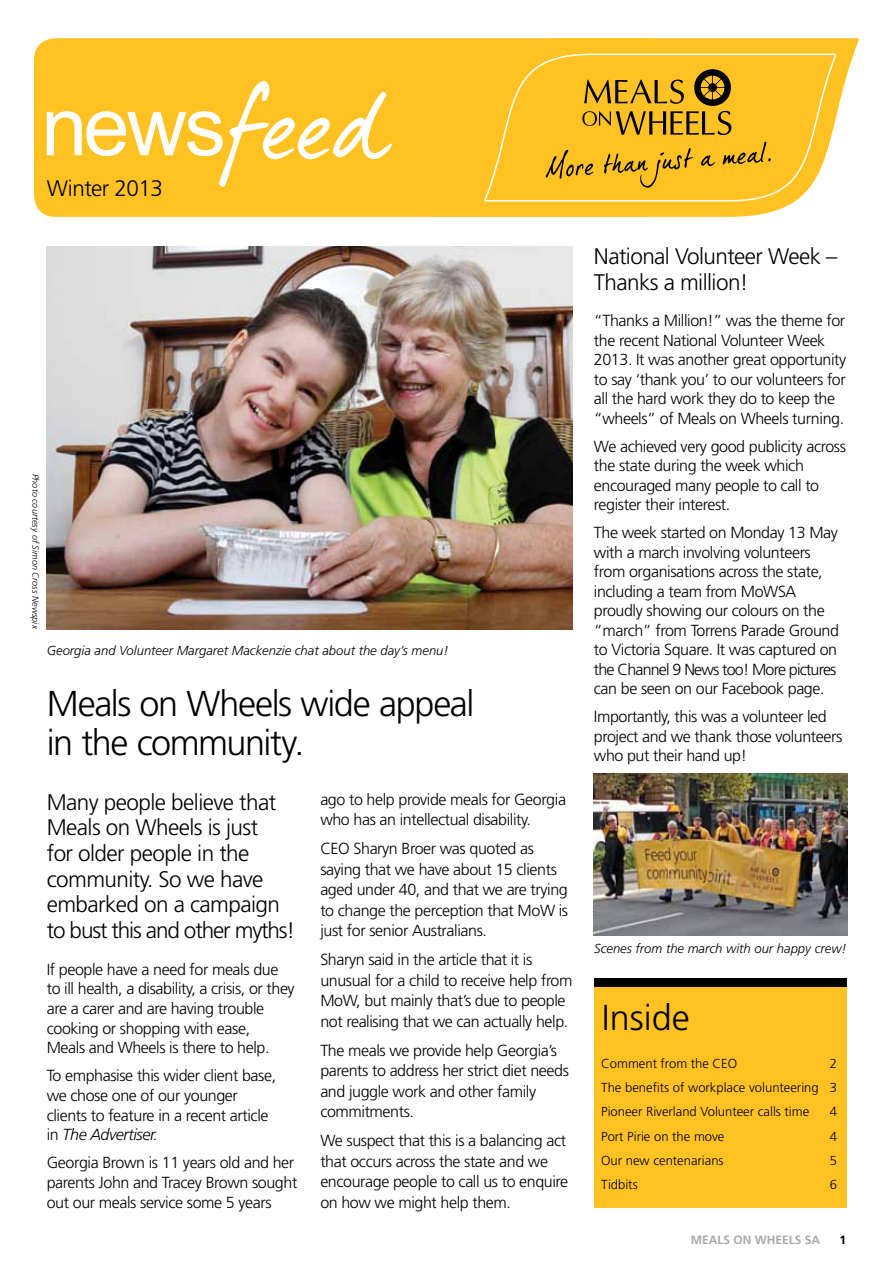
<style>
.page{position:relative;width:893px;height:1263px;background:#fff}
.page>*{position:absolute;margin:0;border:0;box-sizing:border-box;transform-origin:0 0}
.t1{font:300 36px/38.2px "Frutiger";letter-spacing:-.04em;color:#000}
.t2{font:300 22.5px/25.7px "Frutiger";letter-spacing:-.025em;color:#000}
.t3{font:300 16.05px/19.5px "Frutiger";letter-spacing:-.025em;color:#000}
.t4{font:300 13.05px/24.2px "Frutiger";color:#000;text-align:justify}
.t5{font:italic 300 13.05px "Frutiger";color:#000}
.t6{font:700 12px "Frutiger";color:#a7a9ac}
.t7{font:700 12px "Frutiger";color:#000}
.t8{font:italic 300 9px "Frutiger";letter-spacing:.01em;color:#000}
.s1{font-style:italic}
</style>
<div class="page">
<img style="left:47px;top:247px;width:526px;height:382px">
<div style="left:594px;top:986px;width:252px;height:222px;background:#ffc222"></div>
<div style="left:594px;top:978px;width:252px;height:8px;background:#000"></div>
<div style="left:34px;top:38px;width:634px;height:179px;background:#ffc222;border-radius:21px"></div>
<svg style="left:432px;top:38px;width:427px;height:179px"></svg>
<svg style="left:484px;top:48px;width:353px;height:159px"></svg>
<svg style="left:582px;top:69px;width:149px;height:66px"></svg>
<svg style="left:546px;top:150px;width:47px;height:29px"></svg>
<svg style="left:604px;top:148px;width:89px;height:40px"></svg>
<svg style="left:701px;top:155px;width:14px;height:11px"></svg>
<svg style="left:723px;top:142px;width:48px;height:23px"></svg>
<svg style="left:47px;top:81px;width:345px;height:106px"></svg>
<img style="left:593px;top:774px;width:254px;height:161px">
<h2 class="t2" style="left:47px;top:175px;width:118px">Winter 2013</h2>
<p class="t8" style="left:41px;top:474px;width:157px;rotate:90deg">Photo courtesy of Simon Cross Newspix</p>
<p class="t5" style="left:47px;top:643px;width:403px">Georgia and Volunteer Margaret Mackenzie chat about the day’s menu!</p>
<h1 class="t1" style="left:47px;top:685px;width:429px">Meals on Wheels wide appeal in the community.</h1>
<h2 class="t2" style="left:47px;top:789px;width:250px">Many people believe that<br>Meals on Wheels is just<br>for older people in the community. So we have embarked on a campaign to bust this and other myths!</h2>
<p class="t3" style="left:47px;top:959px;width:249px">If people have a need for meals due to ill health, a disability, a crisis, or they are a carer and are having trouble cooking or shopping with ease,<br>Meals and Wheels is there to help.</p>
<p class="t3" style="left:47px;top:1066px;width:231px">To emphasise this wider client base, we chose one of our younger clients to feature in a recent article in <span class="s1">The Advertiser.</span></p>
<p class="t3" style="left:47px;top:1153px;width:252px">Georgia Brown is 11 years old and her parents John and Tracey Brown sought out our meals service some 5 years</p>
<p class="t3" style="left:320px;top:789px;width:247px;line-height:20.5px">ago to help provide meals for Georgia who has an intellectual disability.</p>
<p class="t3" style="left:320px;top:838px;width:249px;line-height:20.5px">CEO Sharyn Broer was quoted as saying that we have about 15 clients aged under 40, and that we are trying to change the perception that MoW is just for senior Australians.</p>
<p class="t3" style="left:320px;top:949px;width:254px;line-height:20.5px">Sharyn said in the article that it is unusual for a child to receive help from MoW, but mainly that’s due to people not realising that we can actually help.</p>
<p class="t3" style="left:320px;top:1040px;width:250px;line-height:20.5px">The meals we provide help Georgia’s parents to address her strict diet needs and juggle work and other family commitments.</p>
<p class="t3" style="left:320px;top:1130px;width:249px;line-height:20.5px">We suspect that this is a balancing act that occurs across the state and we encourage people to call us to enquire on how we might help them.</p>
<h2 class="t2" style="left:594px;top:244px;width:245px">National Volunteer Week –<br>Thanks a million!</h2>
<p class="t3" style="left:594px;top:311px;width:254px">“Thanks a Million!” was the theme for the recent National Volunteer Week 2013. It was another great opportunity to say ‘thank you’ to our volunteers for all the hard work they do to keep the “wheels” of Meals on Wheels turning.</p>
<p class="t3" style="left:594px;top:436px;width:254px">We achieved very good publicity across the state during the week which encouraged many people to call to register their interest.</p>
<p class="t3" style="left:594px;top:523px;width:247px">The week started on Monday 13 May with a march involving volunteers from organisations across the state, including a team from MoWSA proudly showing our colours on the “march” from Torrens Parade Ground to Victoria Square. It was captured on the Channel 9 News too! More pictures can be seen on our Facebook page.</p>
<p class="t3" style="left:594px;top:707px;width:250px">Importantly, this was a volunteer led project and we thank those volunteers who put their hand up!</p>
<p class="t5" style="left:594px;top:941px;width:254px">Scenes from the march with our happy crew!</p>
<h1 class="t1" style="left:602px;top:998px;width:90px">Inside</h1>
<p class="t4" style="left:601px;top:1051px;width:138px">Comment from the CEO</p>
<p class="t4" style="left:601px;top:1051px;width:237px;text-indent:229px">2<br>The benefits of workplace volunteering 3<br>Pioneer Riverland Volunteer calls time</p>
<p class="t4" style="left:830px;top:1100px;width:9px">4</p>
<p class="t4" style="left:601px;top:1124px;width:125px">Port Pirie on the move</p>
<p class="t4" style="left:830px;top:1124px;width:9px">4</p>
<p class="t4" style="left:601px;top:1148px;width:124px">Our new centenarians</p>
<p class="t4" style="left:830px;top:1148px;width:9px">5</p>
<p class="t4" style="left:601px;top:1172px;width:38px">Tidbits</p>
<p class="t4" style="left:830px;top:1172px;width:9px">6</p>
<p class="t6" style="left:691px;top:1233px;width:131px">MEALS ON WHEELS SA</p>
<p class="t7" style="left:839px;top:1233px;width:8px">1</p>
</div>
